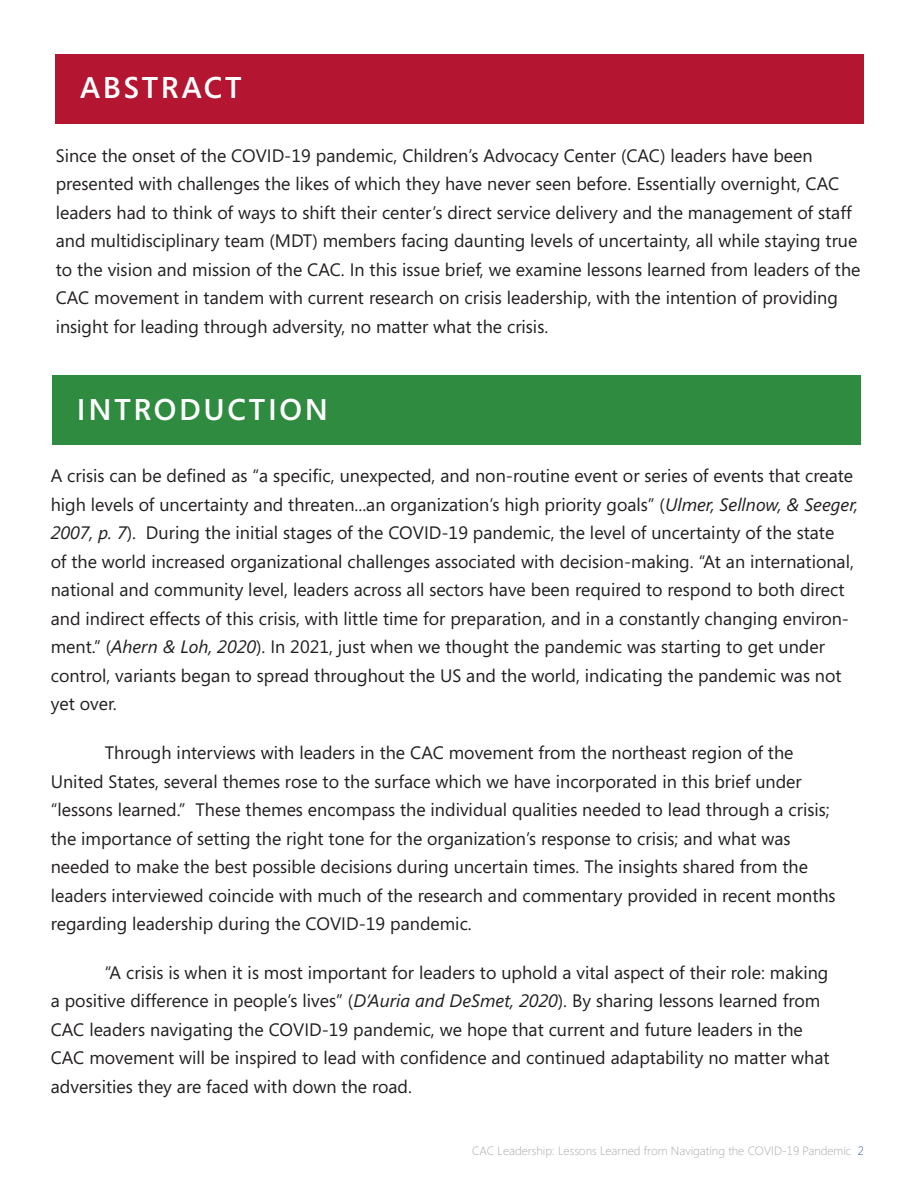
<style>
.page{position:relative;width:918px;height:1188px;background:#fff}
.page>*{position:absolute;margin:0;border:0;box-sizing:border-box;transform-origin:0 0}
.subtitles_caps_black{font:600 30px "Segoe";letter-spacing:.09em;color:#fff}
.body_text_no_indent{font:18px/28.5px "Segoe";color:#231f20}
.body_text{font:18px/28.5px "Segoe";color:#231f20}
.t1{font:300 12px "Segoe";color:#a8a9ad}
.s1{font-style:italic}
.s2{color:#3b5195}
</style>
<div class="page">
<div style="left:55px;top:54px;width:809px;height:69px;background:#b41530"></div>
<div style="left:52px;top:376px;width:809px;height:69px;background:#2f8b40"></div>
<p class="subtitles_caps_black" style="left:80px;top:67px;width:163px">ABSTRACT</p>
<p class="body_text_no_indent" style="left:56px;top:141px;width:806px">Since the onset of the COVID-19 pandemic, Children’s Advocacy Center (CAC) leaders have been presented with challenges the likes of which they have never seen before. Essentially overnight, CAC leaders had to think of ways to shift their center’s direct service delivery and the management of staff and multidisciplinary team (MDT) members facing daunting levels of uncertainty, all while staying true to the vision and mission of the CAC. In this issue brief, we examine lessons learned from leaders of the CAC movement in tandem with current research on crisis leadership, with the intention of providing insight for leading through adversity, no matter what the crisis.</p>
<p class="subtitles_caps_black" style="left:77px;top:389px;width:253px">INTRODUCTION</p>
<p class="body_text_no_indent" style="left:51px;top:461px;width:809px">A crisis can be defined as “a specific, unexpected, and non-routine event or series of events that create high levels of uncertainty and threaten...an organization’s high priority goals” (<span class="s1">Ulmer, Sellnow, &amp; Seeger, 2007, p. 7</span>). During the initial stages of the COVID-19 pandemic, the level of uncertainty of the state<br>of the world increased organizational challenges associated with decision-making. “At an international, national and community level, leaders across all sectors have been required to respond to both direct and indirect effects of this crisis, with little time for preparation, and in a constantly changing environ&shy;ment.” (<span class="s1">Ahern &amp; Loh, 2020</span>). In 2021, just when we thought the pandemic was starting to get under control, variants began to spread throughout the US and the world, indicating the pandemic was not yet over.</p>
<p class="body_text" style="left:51px;top:738px;width:786px;text-indent:54px">Through interviews with leaders in the CAC movement from the northeast region of the United States, several themes rose to the surface which we have incorporated in this brief under “lessons learned.” These themes encompass the individual qualities needed to lead through a crisis; the importance of setting the right tone for the organization’s response to crisis; and what was needed to make the best possible decisions during uncertain times. The insights shared from the leaders interviewed coincide with much of the research and commentary provided in recent months regarding leadership during the COVID-19 pandemic.</p>
<p class="body_text" style="left:51px;top:958px;width:780px;text-indent:54px">“A crisis is when it is most important for leaders to uphold a vital aspect of their role: making a positive difference in people’s lives” (<span class="s1">D’Auria and DeSmet, 2020</span>). By sharing lessons learned from CAC leaders navigating the COVID-19 pandemic, we hope that current and future leaders in the CAC movement will be inspired to lead with confidence and continued adaptability no matter what adversities they are faced with down the road.</p>
<p class="t1" style="left:472px;top:1143px;width:393px">CAC Leadership: Lessons Learned from Navigating the COVID-19 Pandemic <span class="s2">2</span></p>
</div>
